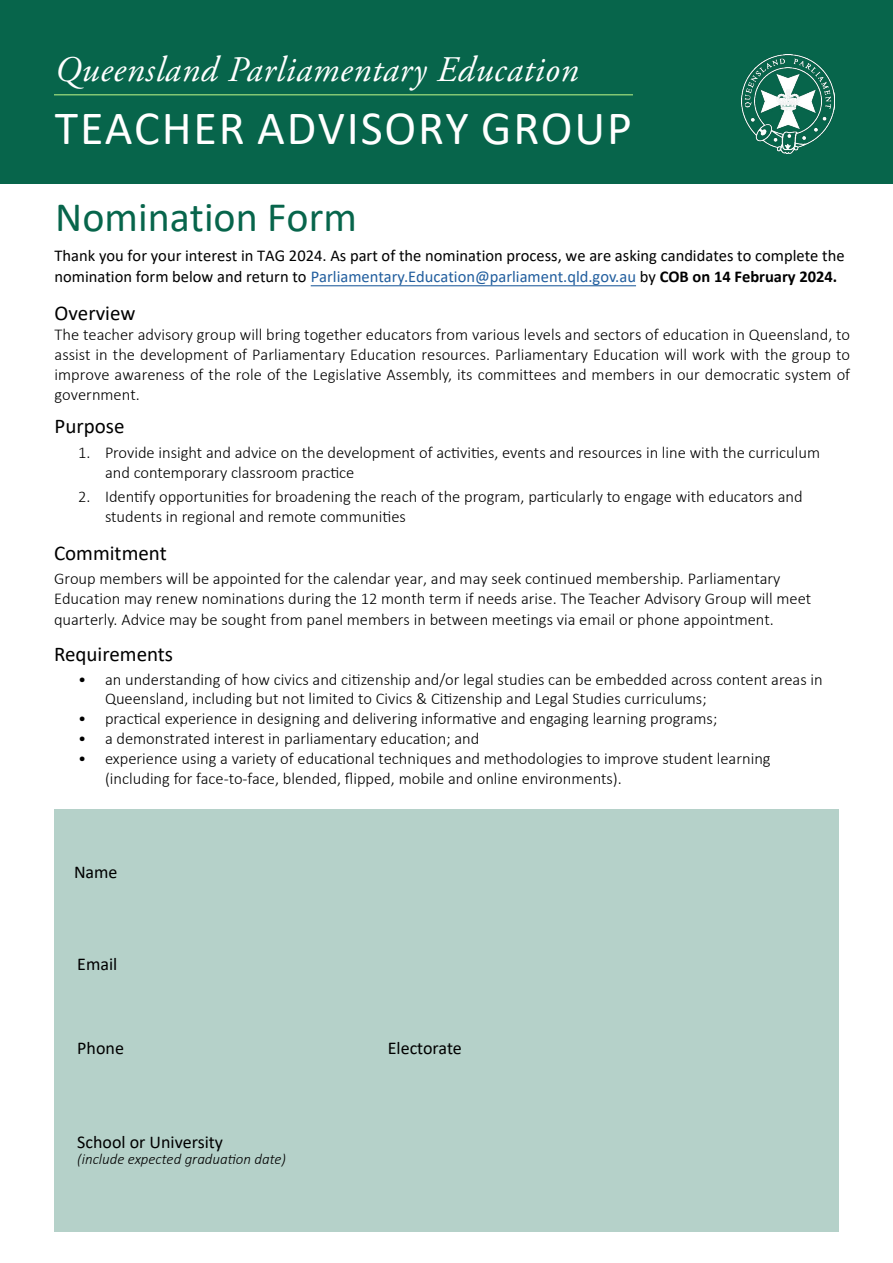
<style>
.page{position:relative;width:893px;height:1263px;background:#fff}
.page>*{position:absolute;margin:0;border:0;box-sizing:border-box;transform-origin:0 0}
.t1{font:48px "Calibri";letter-spacing:.04em;color:#fff}
.t2{font:42px "Calibri";color:#07654b}
.t3{font:italic 36px "Adobe Garamond Pro";letter-spacing:.02em;color:#fff}
.t4{font:21px "Calibri";color:#000}
.t5{font:18px "Calibri";color:#000}
.t6{font:300 16.5px/19.8px "Calibri";color:#000}
.t7{font:16.5px/21.6px "Calibri";color:#000}
.t8{font:italic 300 15px "Calibri";color:#000}
.s1{color:#215e9e}
.s2{font-weight:700}
</style>
<div class="page">
<div style="left:0;top:0;width:893px;height:183px;background:#07654b"></div>
<hr style="left:311px;top:285px;width:325px;height:1px;background:#215e9e">
<div style="left:54px;top:809px;width:785px;height:422px;background:#b5d1c9"></div>
<img style="left:741px;top:54px;width:94px;height:99px">
<hr style="left:54px;top:94px;width:579px;height:1px;background:#83c774">
<h3 class="t3" style="left:55px;top:48px;width:525px">Queensland Parliamentary Education</h3>
<h1 class="t1" style="left:55px;top:94px;width:578px">TEACHER ADVISORY GROUP</h1>
<h2 class="t2" style="left:55px;top:188px;width:303px">Nomination Form</h2>
<p class="t7" style="left:55px;top:244px;width:791px">Thank you for your interest in TAG 2024. As part of the nomination process, we are asking candidates to complete the nomination form below and return to <span class="s1">Parliamentary.Education@parliament.qld.gov.au</span> by <span class="s2">COB on 14 February 2024.</span></p>
<p class="t4" style="left:55px;top:299px;width:82px">Overview</p>
<p class="t6" style="left:55px;top:325px;width:797px;text-align:justify">The teacher advisory group will bring together educators from various levels and sectors of education in Queensland, to assist in the development of Parliamentary Education resources. Parliamentary Education will work with the group to improve awareness of the role of the Legislative Assembly, its committees and members in our democratic system of government.</p>
<p class="t4" style="left:55px;top:412px;width:71px">Purpose</p>
<p class="t6" style="left:105px;top:442px;width:716px;text-indent:-27px">1. Provide insight and advice on the development of activities, events and resources in line with the curriculum and contemporary classroom practice</p>
<p class="t6" style="left:105px;top:486px;width:699px;text-indent:-27px">2. Identify opportunities for broadening the reach of the program, particularly to engage with educators and students in regional and remote communities</p>
<p class="t4" style="left:54px;top:538px;width:114px">Commitment</p>
<p class="t6" style="left:54px;top:568px;width:759px;line-height:20.7px">Group members will be appointed for the calendar year, and may seek continued membership. Parliamentary<br>Education may renew nominations during the 12 month term if needs arise. The Teacher Advisory Group will meet quarterly. Advice may be sought from panel members in between meetings via email or phone appointment.</p>
<p class="t4" style="left:54px;top:639px;width:121px">Requirements</p>
<p class="t6" style="left:105px;top:669px;width:719px;text-indent:-27px">• an understanding of how civics and citizenship and/or legal studies can be embedded across content areas in<br>Queensland, including but not limited to Civics &amp; Citizenship and Legal Studies curriculums;</p>
<p class="t6" style="left:78px;top:709px;width:641px">• practical experience in designing and delivering informative and engaging learning programs;</p>
<p class="t6" style="left:78px;top:728px;width:403px">• a demonstrated interest in parliamentary education; and</p>
<p class="t6" style="left:105px;top:748px;width:667px;text-indent:-27px">• experience using a variety of educational techniques and methodologies to improve student learning (including for face-to-face, blended, flipped, mobile and online environments).</p>
<p class="t5" style="left:74px;top:859px;width:45px">Name</p>
<p class="t5" style="left:77px;top:951px;width:42px">Email</p>
<p class="t5" style="left:77px;top:1035px;width:48px">Phone</p>
<p class="t5" style="left:388px;top:1035px;width:75px">Electorate</p>
<p class="t5" style="left:77px;top:1129px;width:147px">School or University</p>
<p class="t8" style="left:77px;top:1150px;width:210px">(include expected graduation date)</p>
</div>
